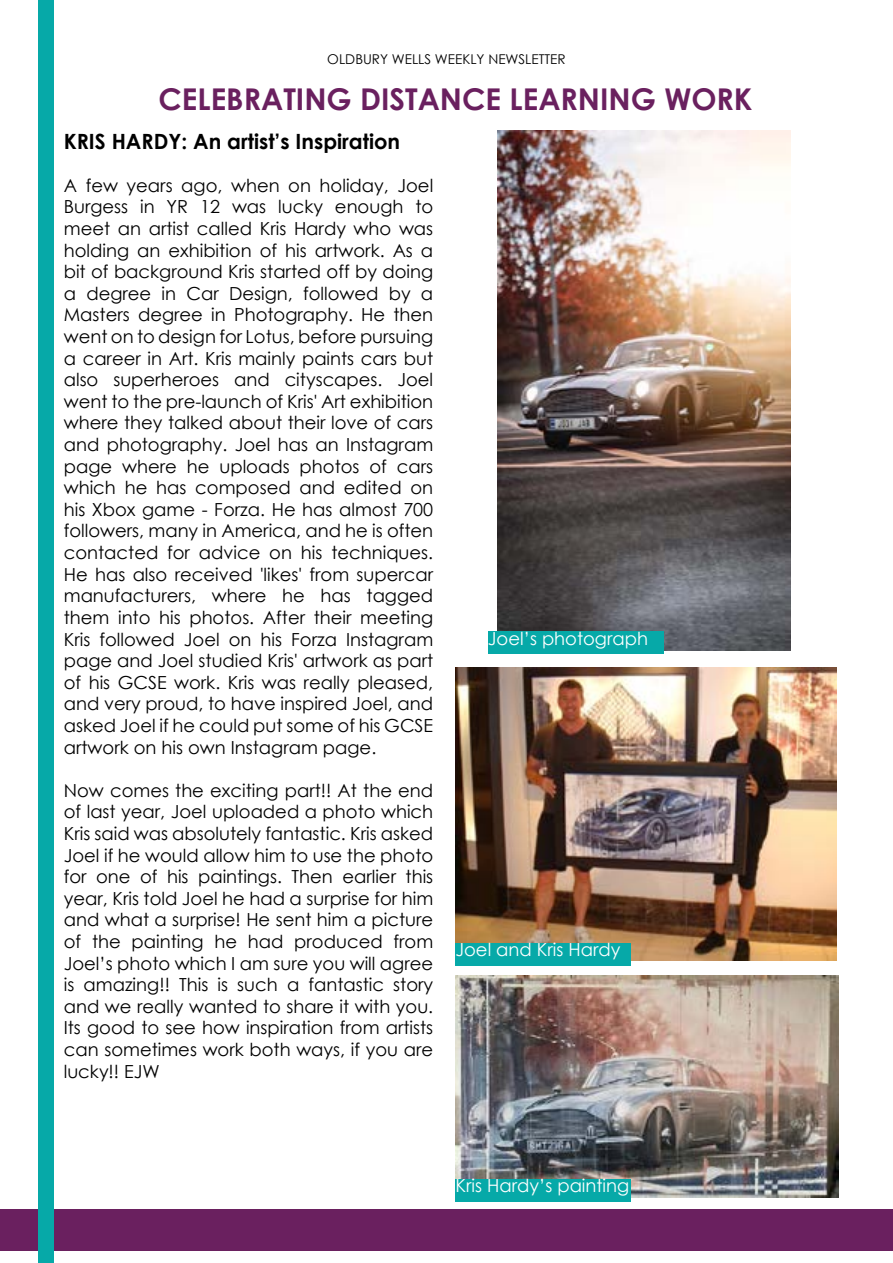
<style>
.page{position:relative;width:893px;height:1263px;background:#fff}
.page>*{position:absolute;margin:0;border:0;box-sizing:border-box;transform-origin:0 0}
.t1{font:700 30px "Century Gothic";color:#6a205f}
.t2{font:700 21px "Century Gothic";color:#000}
.t3{font:18px/21.6px "Century Gothic";color:#000;text-align:justify}
.t4{font:18px "Century Gothic";color:#fff}
.t5{font:13.5px "Century Gothic";color:#000}
</style>
<div class="page">
<div style="left:0;top:1209px;width:893px;height:41px;background:#6a205f"></div>
<div style="left:38px;top:0;width:16px;height:1263px;background:#06a9a8"></div>
<img style="left:455px;top:667px;width:382px;height:293px">
<img style="left:497px;top:131px;width:293px;height:520px">
<img style="left:455px;top:976px;width:384px;height:222px">
<div style="left:455px;top:943px;width:176px;height:22px;background:#06a9a8"></div>
<div style="left:488px;top:631px;width:176px;height:23px;background:#06a9a8"></div>
<div style="left:455px;top:1179px;width:176px;height:22px;background:#06a9a8"></div>
<p class="t5" style="left:327px;top:50px;width:240px">OLDBURY WELLS WEEKLY NEWSLETTER</p>
<h1 class="t1" style="left:159px;top:76px;width:595px">CELEBRATING DISTANCE LEARNING WORK</h1>
<p class="t2" style="left:64px;top:125px;width:338px">KRIS HARDY: An artist’s Inspiration</p>
<p class="t3" style="left:64px;top:174px;width:371px">A few years ago, when on holiday, Joel Burgess in YR 12 was lucky enough to meet an artist called Kris Hardy who was holding an exhibition of his artwork. As a bit of background Kris started off by doing a degree in Car Design, followed by a Masters degree in Photography. He then went on to design for Lotus, before pursuing a career in Art. Kris mainly paints cars but also superheroes and cityscapes. Joel went to the pre-launch of Kris' Art exhibition where they talked about their love of cars and photography. Joel has an Instagram page where he uploads photos of cars which he has composed and edited on his Xbox game - Forza. He has almost 700 followers, many in America, and he is often contacted for advice on his techniques.<br>He has also received 'likes' from supercar manufacturers, where he has tagged them into his photos. After their meeting Kris followed Joel on his Forza Instagram page and Joel studied Kris' artwork as part of his GCSE work. Kris was really pleased, and very proud, to have inspired Joel, and asked Joel if he could put some of his GCSE artwork on his own Instagram page.</p>
<p class="t3" style="left:64px;top:779px;width:371px">Now comes the exciting part!! At the end of last year, Joel uploaded a photo which Kris said was absolutely fantastic. Kris asked Joel if he would allow him to use the photo for one of his paintings. Then earlier this year, Kris told Joel he had a surprise for him and what a surprise! He sent him a picture of the painting he had produced from Joel’s photo which I am sure you will agree is amazing!! This is such a fantastic story and we really wanted to share it with you.<br>Its good to see how inspiration from artists can sometimes work both ways, if you are lucky!! EJW</p>
<p class="t4" style="left:488px;top:625px;width:162px">Joel’s photograph</p>
<p class="t4" style="left:455px;top:937px;width:166px">Joel and Kris Hardy</p>
<p class="t4" style="left:455px;top:1173px;width:175px">Kris Hardy’s painting</p>
</div>
